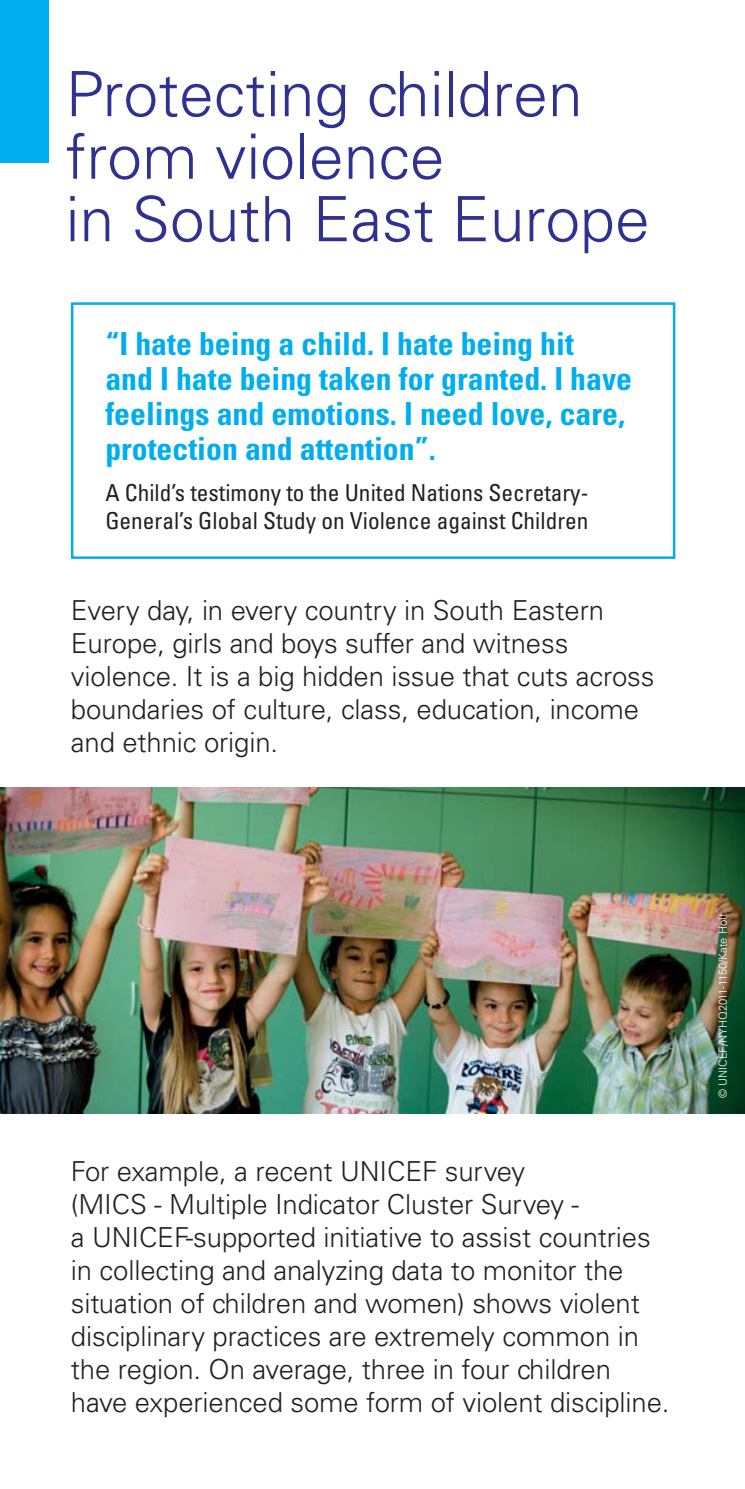
<style>
.page{position:relative;width:745px;height:1489px;background:#fff}
.page>*{position:absolute;margin:0;border:0;box-sizing:border-box;transform-origin:0 0}
.t1{font:300 62.5px/62.5px "Univers LT Std";color:#2e3092}
.t2{font:700 condensed 31.75px/35px "Univers LT Std";color:#00aeef}
.t3{font:300 27.5px/33px "Univers LT Std";letter-spacing:-.005em;color:#231f20}
.t4{font:condensed 23.25px/28px "Univers LT Std";color:#231f20}
.t5{font:300 11.25px "Univers LT Std";color:#fff}
</style>
<div class="page">
<div style="left:71px;top:302px;width:604px;height:257px;border:2px solid #00aeef"></div>
<div style="left:0;top:0;width:49px;height:162px;background:#00aeef"></div>
<img style="left:0;top:787px;width:744px;height:326px">
<h1 class="t1" style="left:66px;top:68px;width:585px">Protecting children from violence<br>in South East Europe</h1>
<p class="t2" style="left:105px;top:329px;width:528px">“I hate being a child. I hate being hit<br>and I hate being taken for granted. I have feelings and emotions. I need love, care, protection and attention”.</p>
<p class="t4" style="left:105px;top:480px;width:484px">A Child’s testimony to the United Nations Secretary-<br>General’s Global Study on Violence against Children</p>
<p class="t3" style="left:71px;top:595px;width:585px">Every day, in every country in South Eastern Europe, girls and boys suffer and witness violence. It is a big hidden issue that cuts across boundaries of culture, class, education, income and ethnic origin.</p>
<p class="t3" style="left:71px;top:1156px;width:599px">For example, a recent UNICEF survey<br>(MICS - Multiple Indicator Cluster Survey -<br>a UNICEF-supported initiative to assist countries in collecting and analyzing data to monitor the situation of children and women) shows violent disciplinary practices are extremely common in the region. On average, three in four children have experienced some form of violent discipline.</p>
<p class="t5" style="left:718px;top:1098px;width:186px;rotate:-90deg">© UNICEF/NYHQ2011-1150/Kate Holt</p>
</div>
